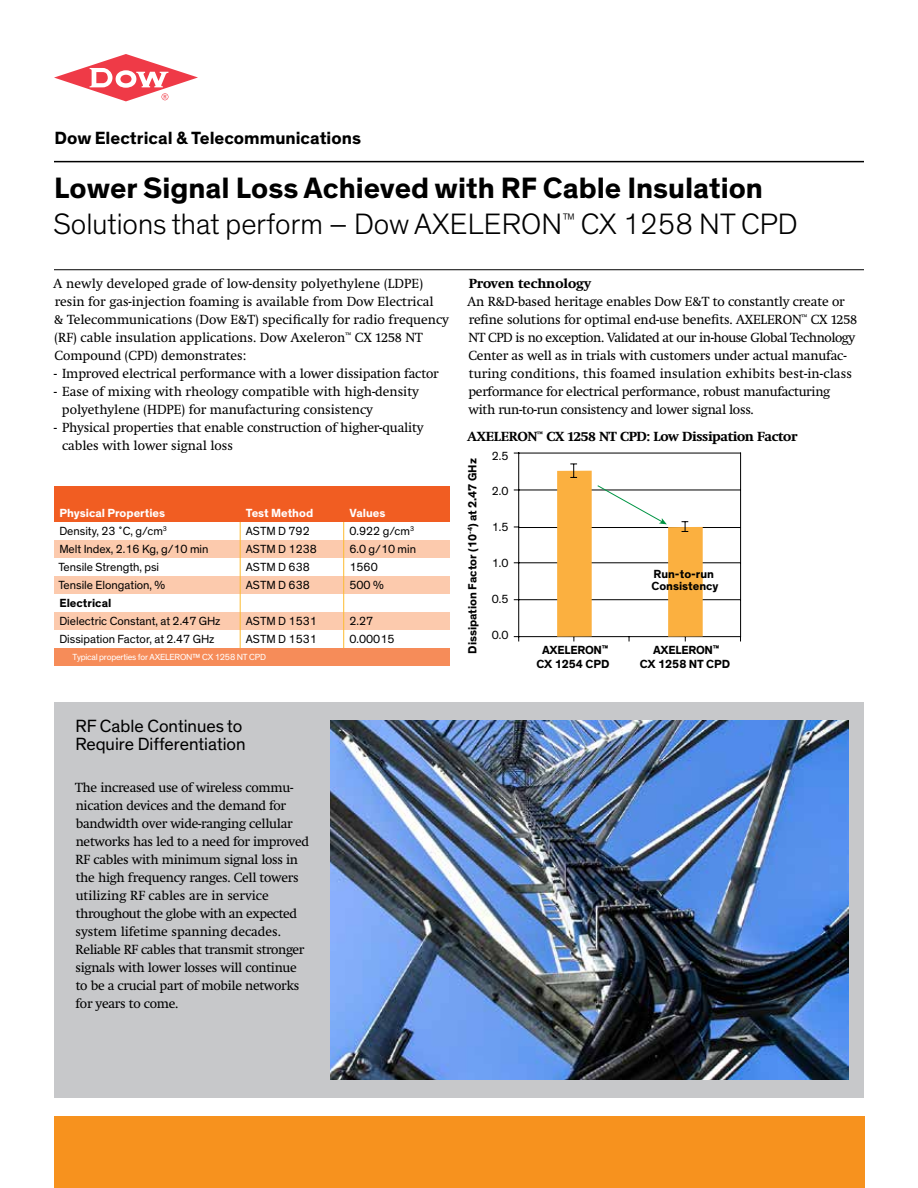
<style>
.page{position:relative;width:918px;height:1188px;background:#fff}
.page>*{position:absolute;margin:0;border:0;box-sizing:border-box;transform-origin:0 0}
.t1{font:700 30px/36px "Dow Corporate";color:#000}
.t2{font:18px/18px "Dow Corporate";color:#000}
.t3{font:700 18px "Dow Corporate";color:#000}
.t4{font:13.5px/18px "Swift Neue LT Pro";letter-spacing:-.01em;color:#000}
.t5{font:700 13.5px "Swift Neue LT Pro";letter-spacing:-.025em;color:#000}
.t6{font:700 13.5px "Swift Neue LT Pro";color:#000}
.t7{font:12px "Dow Corporate";color:#000}
.t8{font:700 12px/12px "Dow Corporate";color:#000}
.t9{font:700 12px/13.5px "Dow Corporate";letter-spacing:-.025em;color:#000;text-align:center}
.t10{font:700 12px "Dow Corporate";color:#fff}
.t11{font:9px "Dow Corporate";letter-spacing:-.025em;color:#fff}
.s1{font-weight:300}
</style>
<div class="page">
<div style="left:54px;top:702px;width:810px;height:396px;background:#c7c8ca"></div>
<div style="left:54px;top:1116px;width:810px;height:72px;background:#f7921e"></div>
<hr style="left:54px;top:269px;width:810px;height:1px;background:#000">
<hr style="left:54px;top:161px;width:810px;height:1px;background:#000">
<svg style="left:54px;top:54px;width:144px;height:47px"></svg>
<div style="left:54px;top:648px;width:396px;height:18px;background:#f68c59"></div>
<div style="left:54px;top:486px;width:396px;height:36px;background:#f15d22"></div>
<div style="left:54px;top:540px;width:396px;height:18px;background:#fccaad"></div>
<div style="left:54px;top:576px;width:396px;height:18px;background:#fccaad"></div>
<div style="left:54px;top:612px;width:396px;height:18px;background:#fccaad"></div>
<hr style="left:240px;top:522px;width:1px;height:126px;background:#fdbb30">
<hr style="left:343px;top:522px;width:1px;height:126px;background:#fdbb30">
<img style="left:330px;top:720px;width:518px;height:360px">
<hr style="left:519px;top:599px;width:221px;height:1px;background:#000">
<hr style="left:519px;top:563px;width:221px;height:1px;background:#000">
<hr style="left:519px;top:490px;width:221px;height:1px;background:#000">
<hr style="left:519px;top:527px;width:221px;height:1px;background:#000">
<hr style="left:519px;top:453px;width:221px;height:1px;background:#000">
<hr style="left:740px;top:453px;width:1px;height:184px;background:#000">
<hr style="left:518px;top:453px;width:1px;height:184px;background:#000">
<svg style="left:514px;top:636px;width:5px;height:5px"></svg>
<hr style="left:519px;top:636px;width:221px;height:1px;background:#000">
<div style="left:557px;top:471px;width:35px;height:166px;background:#fbb040"></div>
<div style="left:668px;top:527px;width:35px;height:110px;background:#fbb040"></div>
<svg style="left:570px;top:464px;width:7px;height:14px"></svg>
<svg style="left:682px;top:521px;width:6px;height:11px"></svg>
<svg style="left:597px;top:485px;width:70px;height:39px"></svg>
<h2 class="t3" style="left:54px;top:127px;width:308px">Dow Electrical &amp; Telecommunications</h2>
<h1 class="t1" style="left:54px;top:171px;width:746px">Lower Signal Loss Achieved with RF Cable Insulation<br><span class="s1">Solutions that perform – Dow AXELERON</span><sup>™</sup> <span class="s1">CX 1258 NT CPD</span></h1>
<p class="t4" style="left:54px;top:274px;width:397px">A newly developed grade of low-density polyethylene (LDPE) resin for gas-injection foaming is available from Dow Electrical<br>&amp; Telecommunications (Dow E&amp;T) specifically for radio frequency (RF) cable insulation applications. Dow Axeleron<sup>™</sup> CX 1258 NT Compound (CPD) demonstrates:</p>
<p class="t4" style="left:54px;top:364px;width:387px">- Improved electrical performance with a lower dissipation factor</p>
<p class="t4" style="left:62px;top:382px;width:358px;text-indent:-8px">- Ease of mixing with rheology compatible with high-density polyethylene (HDPE) for manufacturing consistency</p>
<p class="t4" style="left:62px;top:418px;width:363px;text-indent:-8px">- Physical properties that enable construction of higher-quality cables with lower signal loss</p>
<p class="t10" style="left:59px;top:505px;width:107px">Physical Properties</p>
<p class="t10" style="left:246px;top:505px;width:69px">Test Method</p>
<p class="t10" style="left:349px;top:505px;width:37px">Values</p>
<p class="t7" style="left:59px;top:524px;width:109px">Density, 23 ˚C, g/cm<sup>3</sup></p>
<p class="t7" style="left:246px;top:524px;width:65px">ASTM D 792</p>
<p class="t7" style="left:349px;top:524px;width:66px">0.922 g/cm<sup>3</sup></p>
<p class="t7" style="left:59px;top:542px;width:151px">Melt Index, 2.16 Kg, g/10 min</p>
<p class="t7" style="left:246px;top:542px;width:72px">ASTM D 1238</p>
<p class="t7" style="left:349px;top:542px;width:68px">6.0 g/10 min</p>
<p class="t7" style="left:58px;top:560px;width:102px">Tensile Strength, psi</p>
<p class="t7" style="left:246px;top:560px;width:65px">ASTM D 638</p>
<p class="t7" style="left:349px;top:560px;width:30px">1560</p>
<p class="t7" style="left:58px;top:578px;width:108px">Tensile Elongation, %</p>
<p class="t7" style="left:246px;top:578px;width:65px">ASTM D 638</p>
<p class="t7" style="left:349px;top:578px;width:36px">500 %</p>
<p class="t8" style="left:59px;top:597px;width:53px">Electrical</p>
<p class="t7" style="left:59px;top:614px;width:163px">Dielectric Constant, at 2.47 GHz</p>
<p class="t7" style="left:246px;top:614px;width:72px">ASTM D 1531</p>
<p class="t7" style="left:349px;top:614px;width:25px">2.27</p>
<p class="t7" style="left:59px;top:632px;width:157px">Dissipation Factor, at 2.47 GHz</p>
<p class="t7" style="left:246px;top:632px;width:72px">ASTM D 1531</p>
<p class="t7" style="left:349px;top:632px;width:47px">0.00015</p>
<p class="t11" style="left:72px;top:652px;width:195px">Typical properties for AXELERON™ CX 1258 NT CPD</p>
<p class="t6" style="left:469px;top:276px;width:124px">Proven technology</p>
<p class="t4" style="left:468px;top:292px;width:391px">An R&amp;D-based heritage enables Dow E&amp;T to constantly create or refine solutions for optimal end-use benefits. AXELERON<sup>™</sup> CX 1258<br>NT CPD is no exception. Validated at our in-house Global Technology Center as well as in trials with customers under actual manufac&shy;turing conditions, this foamed insulation exhibits best-in-class performance for electrical performance, robust manufacturing with run-to-run consistency and lower signal loss.</p>
<p class="t5" style="left:467px;top:429px;width:331px">AXELERON<sup>™</sup> CX 1258 NT CPD: Low Dissipation Factor</p>
<p class="t8" style="left:467px;top:654px;width:197px;rotate:-90deg">Dissipation Factor (10<sup>-4</sup>) at 2.47 GHz</p>
<p class="t7" style="left:492px;top:449px;width:18px">2.5</p>
<p class="t7" style="left:492px;top:484px;width:18px">2.0</p>
<p class="t7" style="left:492px;top:520px;width:18px">1.5</p>
<p class="t7" style="left:492px;top:556px;width:18px">1.0</p>
<p class="t7" style="left:492px;top:592px;width:18px">0.5</p>
<p class="t7" style="left:492px;top:628px;width:18px">0.0</p>
<p class="t8" style="left:651px;top:569px;width:69px">Run-to-run<br>Consistency</p>
<p class="t9" style="left:536px;top:644px;width:75px">AXELERON<sup>™<br></sup>CX 1254 CPD</p>
<p class="t9" style="left:640px;top:644px;width:92px">AXELERON<sup>™<br></sup>CX 1258 NT CPD</p>
<h2 class="t2" style="left:75px;top:718px;width:172px">RF Cable Continues to<br>Require Differentiation</h2>
<p class="t4" style="left:75px;top:778px;width:235px">The increased use of wireless commu&shy;nication devices and the demand for bandwidth over wide-ranging cellular networks has led to a need for improved RF cables with minimum signal loss in the high frequency ranges. Cell towers utilizing RF cables are in service throughout the globe with an expected system lifetime spanning decades.<br>Reliable RF cables that transmit stronger signals with lower losses will continue to be a crucial part of mobile networks for years to come.</p>
</div>
